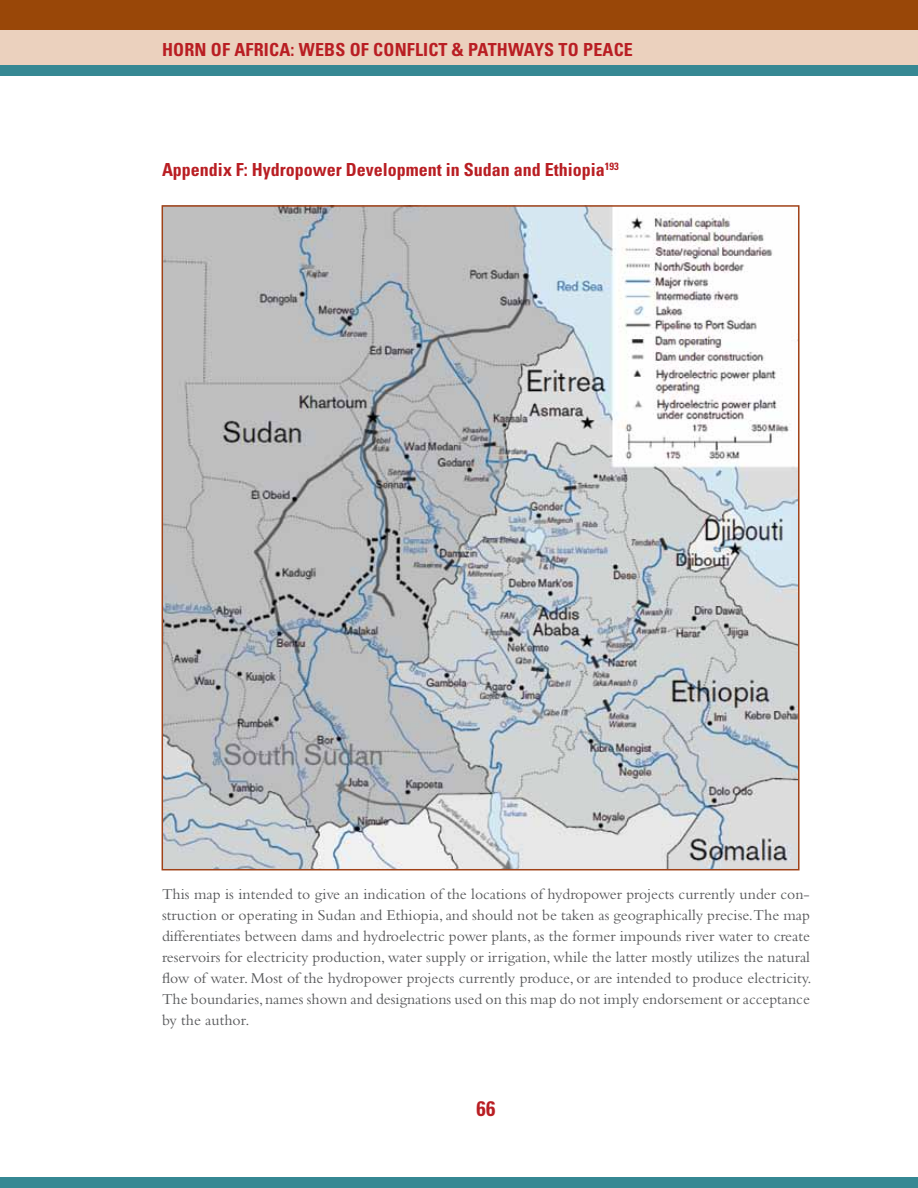
<style>
.page{position:relative;width:918px;height:1188px;background:#fff}
.page>*{position:absolute;margin:0;border:0;box-sizing:border-box;transform-origin:0 0}
.t1{font:700 condensed 21px "Univers";color:#b91e23}
.t2{font:700 condensed 18px "Univers";color:#b91e23}
.t3{font:15.75px/21px "Bembo";color:#58595b;text-align:justify}
</style>
<div class="page">
<div style="left:0;top:24px;width:918px;height:47px;background:#ebd1be"></div>
<div style="left:0;top:66px;width:918px;height:10px;background:#368893"></div>
<div style="left:0;top:1178px;width:918px;height:10px;background:#368893"></div>
<div style="left:0;top:0;width:918px;height:29px;background:#994708"></div>
<img style="left:165px;top:208px;width:632px;height:659px">
<p class="t2" style="left:162px;top:38px;width:349px">Horn of Africa: Webs of Conflict &amp; Pathwa</p>
<p class="t2" style="left:534px;top:38px;width:100px">ys to Peace</p>
<p class="t2" style="left:162px;top:158px;width:458px">Appendix F: Hydropower Development in Sudan and Ethiopia<sup>193</sup></p>
<p class="t3" style="left:162px;top:884px;width:651px">This map is intended to give an indication of the locations of hydropower projects currently under con&shy;struction or operating in Sudan and Ethiopia, and should not be taken as geographically precise.The map differentiates between dams and hydroelectric power plants, as the former impounds river water to create reservoirs for electricity production, water supply or irrigation, while the latter mostly utilizes the natural flow of water. Most of the hydropower projects currently produce, or are intended to produce electricity.<br>The boundaries, names shown and designations used on this map do not imply endorsement or acceptance by the author.</p>
<p class="t1" style="left:476px;top:1095px;width:21px">66</p>
</div>
